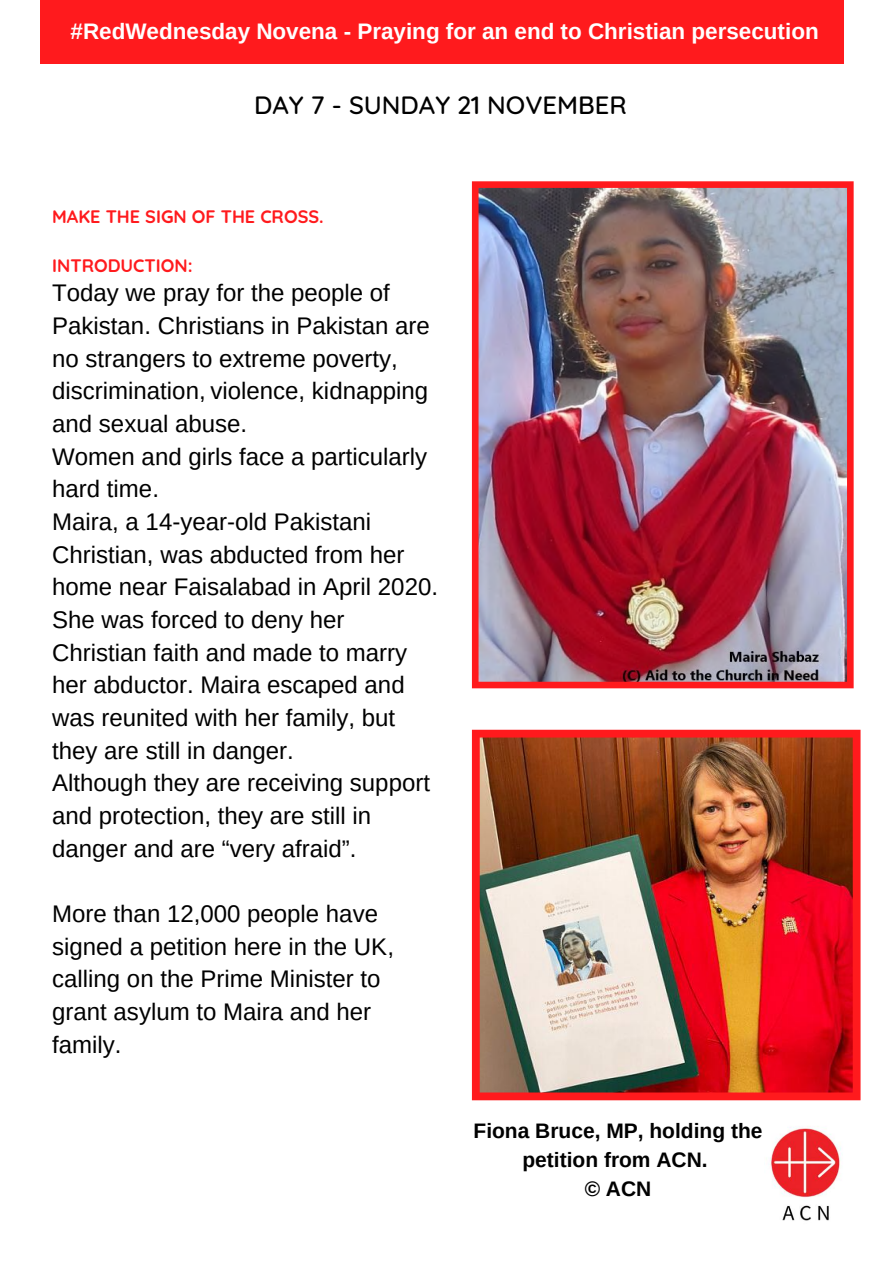
<style>
.page{position:relative;width:894px;height:1264px;background:#fff}
.page>*{position:absolute;margin:0;border:0;box-sizing:border-box;transform-origin:0 0}
.t1{font:500 25.5px "Quicksand";color:#000}
.t2{font:24px/32.7px "Arimo";color:#000}
.t3{font:700 22.5px "Arimo";color:#fff}
.t4{font:700 21px/29.2px "Arimo";color:#000;text-align:center}
.t5{font:700 18px "Quicksand";color:#ff1a1d}
</style>
<div class="page">
<div style="left:41px;top:0;width:802px;height:63px;background:#ff1a1d"></div>
<img style="left:770px;top:1127px;width:71px;height:94px">
<img style="left:472px;top:181px;width:381px;height:507px">
<img style="left:472px;top:729px;width:388px;height:371px">
<p class="t3" style="left:71px;top:18px;width:749px">#RedWednesday Novena - Praying for an end to Christian persecution</p>
<p class="t1" style="left:254px;top:88px;width:374px">DAY 7 - SUNDAY 21 NOVEMBER</p>
<p class="t5" style="left:52px;top:204px;width:273px">MAKE THE SIGN OF THE CROSS.</p>
<p class="t5" style="left:52px;top:254px;width:142px">INTRODUCTION:</p>
<p class="t2" style="left:52px;top:277px;width:387px">Today we pray for the people of<br>Pakistan. Christians in Pakistan are no strangers to extreme poverty, discrimination, violence, kidnapping and sexual abuse.<br>Women and girls face a particularly hard time.<br>Maira, a 14-year-old Pakistani<br>Christian, was abducted from her home near Faisalabad in April 2020.<br>She was forced to deny her<br>Christian faith and made to marry her abductor. Maira escaped and was reunited with her family, but they are still in danger.<br>Although they are receiving support and protection, they are still in danger and are “very afraid”.</p>
<p class="t2" style="left:52px;top:897px;width:343px">More than 12,000 people have signed a petition here in the UK, calling on the Prime Minister to grant asylum to Maira and her family.</p>
<p class="t4" style="left:473px;top:1115px;width:290px">Fiona Bruce, MP, holding the petition from ACN.<br>© ACN</p>
</div>
